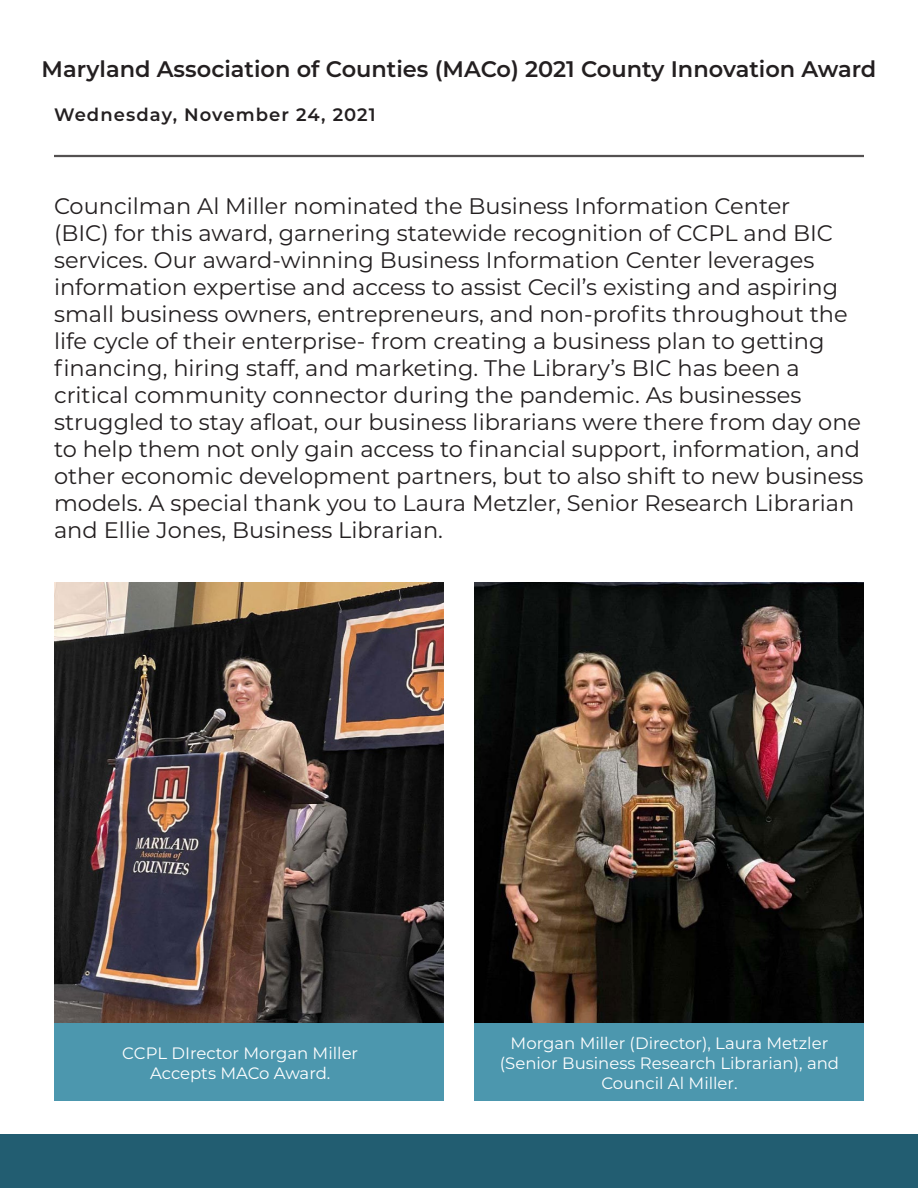
<style>
.page{position:relative;width:918px;height:1188px;background:#fff}
.page>*{position:absolute;margin:0;border:0;box-sizing:border-box;transform-origin:0 0}
.t1{font:22.5px/27px "Montserrat";color:#231f20}
.t2{font:600 22.5px "Montserrat";color:#231f20}
.t3{font:600 18px "Montserrat";letter-spacing:.06em;color:#231f20}
.t4{font:16.5px/19.8px "Montserrat";color:#fff;text-align:center}
</style>
<div class="page">
<div style="left:0;top:1134px;width:918px;height:54px;background:#225d71"></div>
<hr style="left:54px;top:155px;width:810px;height:2px;background:#545151">
<img style="left:475px;top:582px;width:389px;height:441px">
<img style="left:54px;top:582px;width:389px;height:441px">
<div style="left:54px;top:1023px;width:389px;height:78px;background:#4c97ae"></div>
<div style="left:475px;top:1023px;width:389px;height:78px;background:#4c97ae"></div>
<p class="t2" style="left:42px;top:53px;width:836px">Maryland Association of Counties (MACo) 2021 County Innovation Award</p>
<p class="t3" style="left:54px;top:101px;width:323px">Wednesday, November 24, 2021</p>
<p class="t1" style="left:54px;top:192px;width:811px">Councilman Al Miller nominated the Business Information Center<br>(BIC) for this award, garnering statewide recognition of CCPL and BIC services. Our award-winning Business Information Center leverages information expertise and access to assist Cecil’s existing and aspiring small business owners, entrepreneurs, and non-profits throughout the life cycle of their enterprise- from creating a business plan to getting financing, hiring staff, and marketing. The Library’s BIC has been a critical community connector during the pandemic. As businesses struggled to stay afloat, our business librarians were there from day one to help them not only gain access to financial support, information, and other economic development partners, but to also shift to new business models. A special thank you to Laura Metzler, Senior Research Librarian and Ellie Jones, Business Librarian.</p>
<p class="t4" style="left:122px;top:1042px;width:237px">CCPL DIrector Morgan Miller<br>Accepts MACo Award.</p>
<p class="t4" style="left:500px;top:1033px;width:341px">Morgan Miller (Director), Laura Metzler (Senior Business Research Librarian), and<br>Council Al Miller.</p>
</div>
